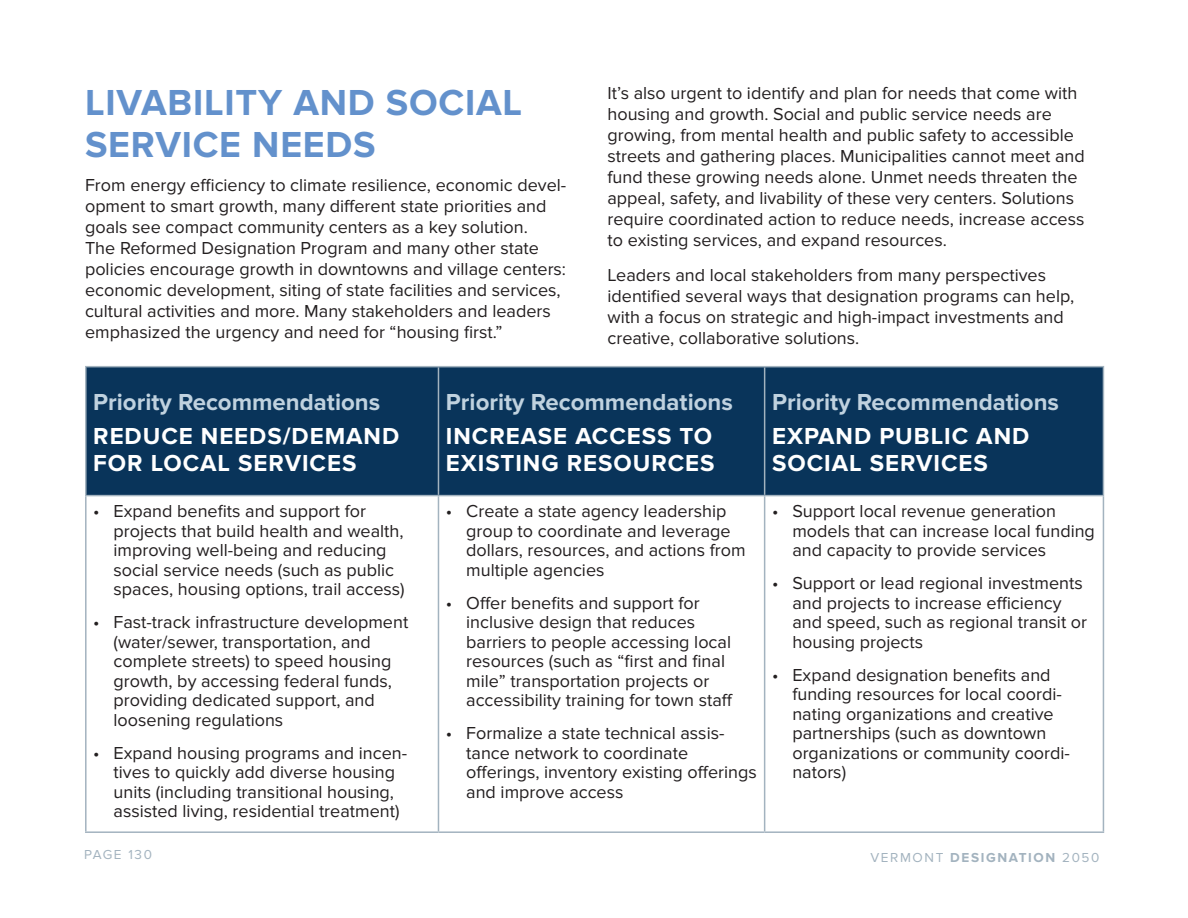
<style>
.page{position:relative;width:1188px;height:918px;background:#fff}
.page>*{position:absolute;margin:0;border:0;box-sizing:border-box;transform-origin:0 0}
.Body_Text_12_14_Black{font:700 37.5px/42px "Proxima Nova";letter-spacing:.02em;color:#6391cc}
.H3_16_White{font:700 24px/27px "Proxima Nova";letter-spacing:.04em;color:#fff}
.PH2_16_Bold_Lt_Blue{font:700 24px "Proxima Nova";color:#c0d2df}
.Body_Text_12_14_Black-2{font:18px/19.5px "Proxima Nova";color:#231f20}
.t1{font:13.5px "Proxima Nova";letter-spacing:.12em;color:#a3b3bf}
.s1{font-weight:700}
</style>
<div class="page">
<div style="left:87px;top:367px;width:1016px;height:128px;background:#09345a"></div>
<hr style="left:85px;top:366px;width:353px;height:1px;background:#a3b3bf">
<hr style="left:85px;top:367px;width:2px;height:128px;background:#a3b3bf">
<hr style="left:438px;top:366px;width:327px;height:1px;background:#a3b3bf">
<hr style="left:438px;top:367px;width:1px;height:128px;background:#a3b3bf">
<hr style="left:765px;top:366px;width:339px;height:1px;background:#a3b3bf">
<hr style="left:764px;top:367px;width:1px;height:128px;background:#a3b3bf">
<hr style="left:1103px;top:367px;width:1px;height:128px;background:#a3b3bf">
<hr style="left:85px;top:495px;width:353px;height:1px;background:#a3b3bf">
<hr style="left:85px;top:496px;width:2px;height:335px;background:#a3b3bf">
<hr style="left:438px;top:495px;width:327px;height:1px;background:#a3b3bf">
<hr style="left:438px;top:496px;width:1px;height:335px;background:#a3b3bf">
<hr style="left:765px;top:495px;width:339px;height:1px;background:#a3b3bf">
<hr style="left:764px;top:496px;width:1px;height:335px;background:#a3b3bf">
<hr style="left:1103px;top:496px;width:1px;height:335px;background:#a3b3bf">
<hr style="left:85px;top:831px;width:353px;height:2px;background:#a3b3bf">
<hr style="left:438px;top:831px;width:327px;height:2px;background:#a3b3bf">
<hr style="left:765px;top:831px;width:339px;height:2px;background:#a3b3bf">
<p class="Body_Text_12_14_Black" style="left:85px;top:82px;width:439px">LIVABILITY AND SOCIAL<br>SERVICE NEEDS</p>
<p class="Body_Text_12_14_Black-2" style="left:85px;top:175px;width:483px;line-height:21px">From energy efficiency to climate resilience, economic devel&shy;opment to smart growth, many different state priorities and goals see compact community centers as a key solution.<br>The Reformed Designation Program and many other state policies encourage growth in downtowns and village centers: economic development, siting of state facilities and services, cultural activities and more. Many stakeholders and leaders emphasized the urgency and need for “housing first.”</p>
<p class="Body_Text_12_14_Black-2" style="left:608px;top:83px;width:479px;line-height:21px">It’s also urgent to identify and plan for needs that come with housing and growth. Social and public service needs are growing, from mental health and public safety to accessible streets and gathering places. Municipalities cannot meet and fund these growing needs alone. Unmet needs threaten the appeal, safety, and livability of these very centers. Solutions require coordinated action to reduce needs, increase access to existing services, and expand resources.</p>
<p class="Body_Text_12_14_Black-2" style="left:608px;top:265px;width:468px;line-height:21px">Leaders and local stakeholders from many perspectives identified several ways that designation programs can help, with a focus on strategic and high-impact investments and creative, collaborative solutions.</p>
<p class="PH2_16_Bold_Lt_Blue" style="left:93px;top:388px;width:288px">Priority Recommendations</p>
<p class="H3_16_White" style="left:93px;top:423px;width:308px">REDUCE NEEDS/DEMAND<br>FOR LOCAL SERVICES</p>
<p class="Body_Text_12_14_Black-2" style="left:114px;top:502px;width:293px;text-indent:-20px">• Expand benefits and support for projects that build health and wealth, improving well-being and reducing social service needs (such as public spaces, housing options, trail access)</p>
<p class="Body_Text_12_14_Black-2" style="left:114px;top:613px;width:296px;text-indent:-20px">• Fast-track infrastructure development (water/sewer, transportation, and complete streets) to speed housing growth, by accessing federal funds, providing dedicated support, and loosening regulations</p>
<p class="Body_Text_12_14_Black-2" style="left:114px;top:743px;width:295px;text-indent:-20px">• Expand housing programs and incen&shy;tives to quickly add diverse housing units (including transitional housing, assisted living, residential treatment)</p>
<p class="PH2_16_Bold_Lt_Blue" style="left:446px;top:388px;width:288px">Priority Recommendations</p>
<p class="H3_16_White" style="left:446px;top:423px;width:270px">INCREASE ACCESS TO<br>EXISTING RESOURCES</p>
<p class="Body_Text_12_14_Black-2" style="left:466px;top:502px;width:281px;text-indent:-20px">• Create a state agency leadership group to coordinate and leverage dollars, resources, and actions from multiple agencies</p>
<p class="Body_Text_12_14_Black-2" style="left:466px;top:593px;width:268px;text-indent:-20px">• Offer benefits and support for inclusive design that reduces barriers to people accessing local resources (such as “first and final mile” transportation projects or accessibility training for town staff</p>
<p class="Body_Text_12_14_Black-2" style="left:466px;top:724px;width:292px;text-indent:-20px">• Formalize a state technical assis&shy;tance network to coordinate offerings, inventory existing offerings and improve access</p>
<p class="PH2_16_Bold_Lt_Blue" style="left:772px;top:388px;width:288px">Priority Recommendations</p>
<p class="H3_16_White" style="left:772px;top:423px;width:259px">EXPAND PUBLIC AND<br>SOCIAL SERVICES</p>
<p class="Body_Text_12_14_Black-2" style="left:792px;top:502px;width:304px;text-indent:-20px">• Support local revenue generation models that can increase local funding and capacity to provide services</p>
<p class="Body_Text_12_14_Black-2" style="left:792px;top:574px;width:296px;text-indent:-20px">• Support or lead regional investments and projects to increase efficiency and speed, such as regional transit or housing projects</p>
<p class="Body_Text_12_14_Black-2" style="left:792px;top:665px;width:279px;text-indent:-20px">• Expand designation benefits and funding resources for local coordi&shy;nating organizations and creative partnerships (such as downtown organizations or community coordi&shy;nators)</p>
<p class="t1" style="left:84px;top:847px;width:69px">PAGE 130</p>
<p class="t1" style="left:870px;top:850px;width:230px">VERMONT <span class="s1">DESIGNATION</span> 2050</p>
</div>
